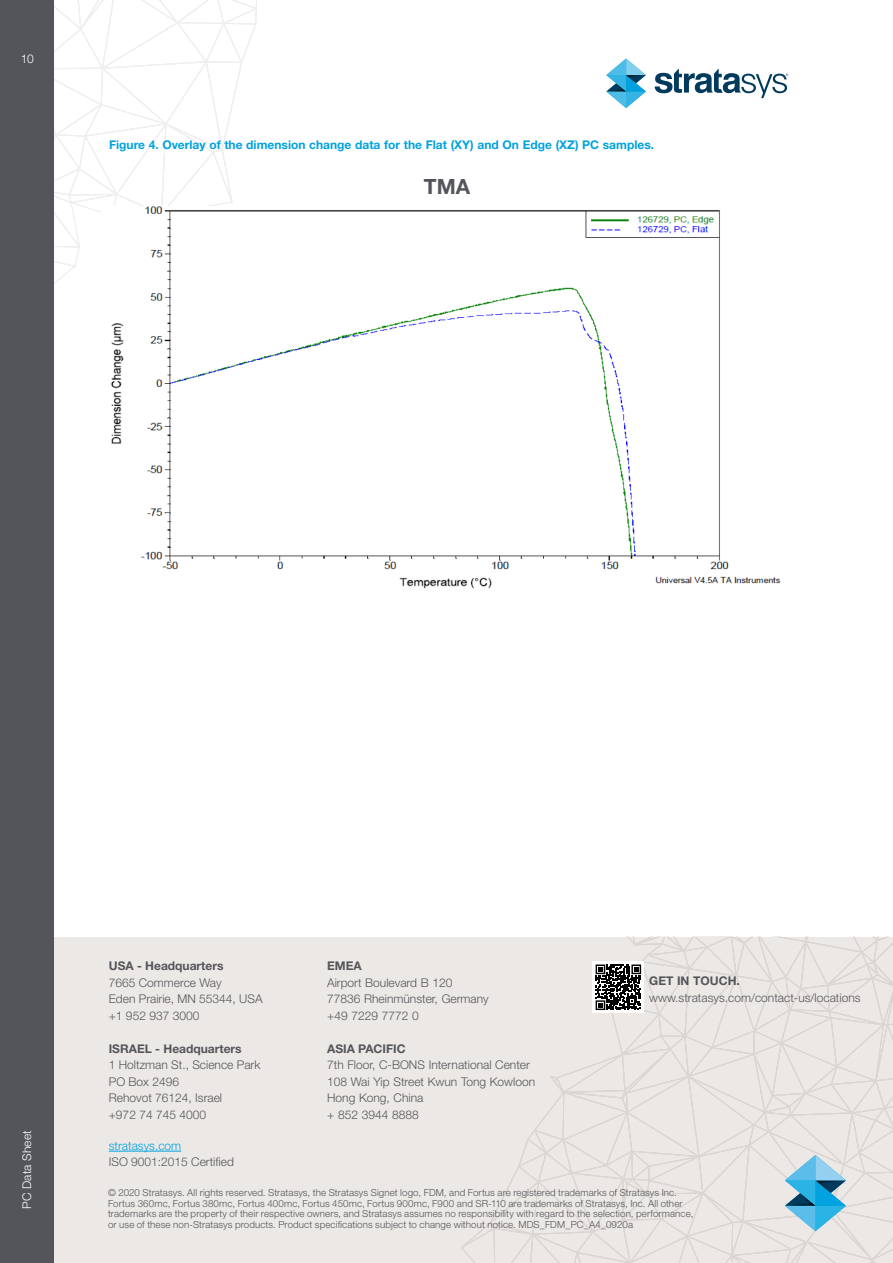
<style>
.page{position:relative;width:893px;height:1263px;background:#fff}
.page>*{position:absolute;margin:0;border:0;box-sizing:border-box;transform-origin:0 0}
.Para_Header{font:700 21px "Helvetica Neue LT Std";color:#54555a}
.t1{font:300 12px/16.5px "Helvetica Neue LT Std";color:#54555a}
.Para_Header-2{font:700 12px "Helvetica Neue LT Std";color:#00a2df}
.t2{font:700 12px "Helvetica Neue LT Std";color:#54555a}
.t3{font:300 12px "Helvetica Neue LT Std";color:#00a2df}
.t4{font:300 12px "Helvetica Neue LT Std";letter-spacing:.01em;color:#fff}
.t5{font:300 9.75px/10.5px "Helvetica Neue LT Std";letter-spacing:.01em;color:#54555a}
</style>
<div class="page">
<div style="left:54px;top:937px;width:839px;height:326px;background:#ece8e5"></div>
<hr style="left:109px;top:1151px;width:72px;height:1px;background:#00a2df">
<svg style="left:461px;top:937px;width:432px;height:326px"></svg>
<svg style="left:54px;top:0;width:203px;height:284px"></svg>
<div style="left:0;top:0;width:54px;height:1263px;background:#54555a"></div>
<svg style="left:606px;top:59px;width:40px;height:49px"></svg>
<svg style="left:655px;top:68px;width:133px;height:30px"></svg>
<img style="left:102px;top:206px;width:679px;height:383px">
<p class="t4" style="left:21px;top:51px;width:14px">10</p>
<p class="Para_Header-2" style="left:109px;top:137px;width:547px">Figure 4. Overlay of the dimension change data for the Flat (XY) and On Edge (XZ) PC samples.</p>
<p class="Para_Header" style="left:424px;top:173px;width:48px">TMA</p>
<p class="t4" style="left:20px;top:1209px;width:80px;rotate:-90deg">PC Data Sheet</p>
<p class="t2" style="left:109px;top:959px;width:116px">USA - Headquarters</p>
<p class="t1" style="left:109px;top:974px;width:155px">7665 Commerce Way<br>Eden Prairie, MN 55344, USA +1 952 937 3000</p>
<p class="t2" style="left:109px;top:1041px;width:134px">ISRAEL - Headquarters</p>
<p class="t1" style="left:109px;top:1056px;width:153px">1 Holtzman St., Science Park<br>PO Box 2496<br>Rehovot 76124, Israel<br>+972 74 745 4000</p>
<p class="t3" style="left:109px;top:1138px;width:74px">stratasys.com</p>
<p class="t1" style="left:109px;top:1153px;width:127px">ISO 9001:2015 Certified</p>
<p class="t2" style="left:327px;top:959px;width:36px">EMEA</p>
<p class="t1" style="left:327px;top:974px;width:163px">Airport Boulevard B 120<br>77836 Rheinmünster, Germany +49 7229 7772 0</p>
<p class="t2" style="left:327px;top:1041px;width:80px">ASIA PACIFIC</p>
<p class="t1" style="left:327px;top:1056px;width:210px">7th Floor, C-BONS International Center<br>108 Wai Yip Street Kwun Tong Kowloon<br>Hong Kong, China<br>+ 852 3944 8888</p>
<p class="t2" style="left:649px;top:974px;width:92px">GET IN TOUCH.</p>
<p class="t1" style="left:649px;top:989px;width:213px">www.stratasys.com/contact-us/locations</p>
<p class="t5" style="left:108px;top:1187px;width:587px">© 2020 Stratasys. All rights reserved. Stratasys, the Stratasys Signet logo, FDM, and Fortus are registered trademarks of Stratasys Inc.<br>Fortus 360mc, Fortus 380mc, Fortus 400mc, Fortus 450mc, Fortus 900mc, F900 and SR-110 are trademarks of Stratasys, Inc. All other trademarks are the property of their respective owners, and Stratasys assumes no responsibility with regard to the selection, performance, or use of these non-Stratasys products. Product specifications subject to change without notice. MDS_FDM_PC_A4_0920a</p>
</div>
